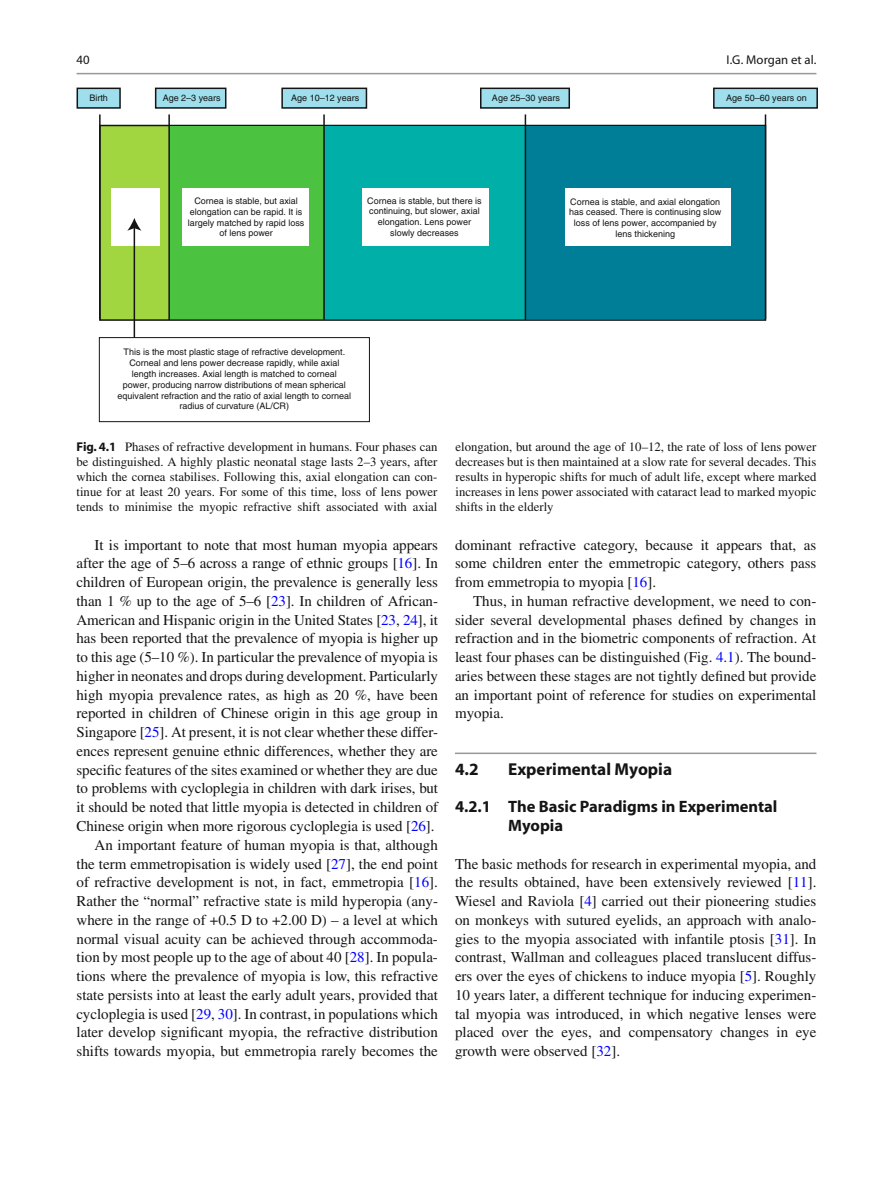
<style>
.page{position:relative;width:893px;height:1187px;background:#fff}
.page>*{position:absolute;margin:0;border:0;box-sizing:border-box;transform-origin:0 0}
.t1{font:700 17.25px "Myriad";color:#131413}
.t2{font:700 16.5px/18.8px "Myriad";color:#131413}
.t3{font:15px/18.8px "Times";letter-spacing:-.005em;color:#131413;text-align:justify}
.t4{font:12.75px/15px "Times";color:#131413;text-align:justify}
.t5{font:12.75px "Myriad";letter-spacing:.005em;color:#131413}
.t6{font:9px/10.8px "Helvetica";color:#131413;text-align:center}
.s1{font-family:"Myriad";font-weight:700}
.s2{color:#00f}
</style>
<div class="page">
<hr style="left:455px;top:752px;width:361px;height:2px;background:#989898">
<div style="left:100px;top:125px;width:665px;height:195px;background:#a2d640"></div>
<div style="left:111px;top:188px;width:48px;height:57px;background:#fff"></div>
<div style="left:99px;top:337px;width:271px;height:85px;border:1px solid #131413"></div>
<div style="left:77px;top:88px;width:43px;height:20px;background:#9edeed"></div>
<div style="left:77px;top:88px;width:44px;height:21px;border:2px solid #131413"></div>
<div style="left:170px;top:126px;width:154px;height:193px;background:#4bc341"></div>
<div style="left:324px;top:126px;width:201px;height:193px;background:#00afa7"></div>
<div style="left:525px;top:126px;width:240px;height:193px;background:#007e97"></div>
<hr style="left:168px;top:114px;width:2px;height:206px;background:#131413">
<hr style="left:323px;top:114px;width:2px;height:206px;background:#131413">
<hr style="left:525px;top:114px;width:1px;height:206px;background:#131413">
<hr style="left:765px;top:114px;width:1px;height:205px;background:#131413">
<hr style="left:99px;top:114px;width:2px;height:205px;background:#131413">
<div style="left:156px;top:88px;width:70px;height:20px;background:#9edeed"></div>
<div style="left:155px;top:88px;width:71px;height:21px;border:2px solid #131413"></div>
<div style="left:282px;top:88px;width:84px;height:20px;background:#9edeed"></div>
<div style="left:281px;top:88px;width:86px;height:21px;border:2px solid #131413"></div>
<div style="left:481px;top:88px;width:88px;height:20px;background:#9edeed"></div>
<div style="left:480px;top:88px;width:90px;height:21px;border:2px solid #131413"></div>
<div style="left:714px;top:88px;width:103px;height:20px;background:#9edeed"></div>
<div style="left:713px;top:88px;width:105px;height:21px;border:2px solid #131413"></div>
<hr style="left:134px;top:227px;width:1px;height:110px;background:#131413">
<svg style="left:127px;top:218px;width:14px;height:13px"></svg>
<div style="left:182px;top:188px;width:127px;height:57px;background:#fff"></div>
<div style="left:362px;top:188px;width:127px;height:57px;background:#fff"></div>
<div style="left:566px;top:188px;width:165px;height:57px;background:#fff"></div>
<hr style="left:77px;top:73px;width:739px;height:1px;background:#989898">
<p class="t5" style="left:77px;top:55px;width:15px">40</p>
<p class="t5" style="left:726px;top:55px;width:91px">I.G. Morgan et al.</p>
<p class="t6" style="left:89px;top:93px;width:20px">Birth</p>
<p class="t6" style="left:163px;top:93px;width:60px">Age 2–3 years</p>
<p class="t6" style="left:291px;top:93px;width:70px">Age 10–12 years</p>
<p class="t6" style="left:492px;top:93px;width:70px">Age 25–30 years</p>
<p class="t6" style="left:726px;top:93px;width:82px">Age 50–60 years on</p>
<p class="t6" style="left:188px;top:196px;width:118px">Cornea is stable, but axial elongation can be rapid. It is largely matched by rapid loss of lens power</p>
<p class="t6" style="left:367px;top:196px;width:116px">Cornea is stable, but there is continuing, but slower, axial elongation. Lens power slowly decreases</p>
<p class="t6" style="left:569px;top:197px;width:154px">Cornea is stable, and axial elongation has ceased. There is continusing slow loss of lens power, accompanied by lens thickening</p>
<p class="t6" style="left:118px;top:348px;width:235px">This is the most plastic stage of refractive development.<br>Corneal and lens power decrease rapidly, while axial length increases. Axial length is matched to corneal power, producing narrow distributions of mean spherical equivalent refraction and the ratio of axial length to corneal radius of curvature (AL/CR)</p>
<p class="t4" style="left:77px;top:440px;width:362px"><span class="s1">Fig. 4.1</span> Phases of refractive development in humans. Four phases can be distinguished. A highly plastic neonatal stage lasts 2–3 years, after which the cornea stabilises. Following this, axial elongation can con&shy;tinue for at least 20 years. For some of this time, loss of lens power tends to minimise the myopic refractive shift associated with axial</p>
<p class="t4" style="left:455px;top:440px;width:362px">elongation, but around the age of 10–12, the rate of loss of lens power decreases but is then maintained at a slow rate for several decades. This results in hyperopic shifts for much of adult life, except where marked increases in lens power associated with cataract lead to marked myopic shifts in the elderly</p>
<p class="t3" style="left:77px;top:536px;width:363px;text-align:right">It is important to note that most human myopia appears after the age of 5–6 across a range of ethnic groups [ <span class="s2">16</span> ]. In children of European origin, the prevalence is generally less than 1 % up to the age of 5–6 [ <span class="s2">23</span> ]. In children of African-American and Hispanic origin in the United States [ <span class="s2">23</span> , <span class="s2">24</span> ], it has been reported that the prevalence of myopia is higher up to this age (5–10 %). In particular the prevalence of myopia is higher in neonates and drops during development. Particularly high myopia prevalence rates, as high as 20 %, have been reported in children of Chinese origin in this age group in Singapore [ <span class="s2">25</span> ]. At present, it is not clear whether these differ&shy;ences represent genuine ethnic differences, whether they are specific features of the sites examined or whether they are due to problems with cycloplegia in children with dark irises, but it should be noted that little myopia is detected in children of Chinese origin when more rigorous cycloplegia is used [ <span class="s2">26</span> ].<br>An important feature of human myopia is that, although the term emmetropisation is widely used [ <span class="s2">27</span> ], the end point of refractive development is not, in fact, emmetropia [ <span class="s2">16</span> ].<br>Rather the “normal” refractive state is mild hyperopia (any&shy;where in the range of +0.5 D to +2.00 D) – a level at which normal visual acuity can be achieved through accommoda&shy;tion by most people up to the age of about 40 [ <span class="s2">28</span> ]. In popula&shy;tions where the prevalence of myopia is low, this refractive state persists into at least the early adult years, provided that cycloplegia is used [ <span class="s2">29</span> , <span class="s2">30</span> ]. In contrast, in populations which later develop significant myopia, the refractive distribution shifts towards myopia, but emmetropia rarely becomes the</p>
<p class="t3" style="left:455px;top:536px;width:363px">dominant refractive category, because it appears that, as some children enter the emmetropic category, others pass from emmetropia to myopia [ <span class="s2">16</span> ].</p>
<p class="t3" style="left:455px;top:593px;width:363px;text-indent:18px">Thus, in human refractive development, we need to con&shy;sider several developmental phases defined by changes in refraction and in the biometric components of refraction. At least four phases can be distinguished (Fig. <span class="s2">4.1</span> ). The bound&shy;aries between these stages are not tightly defined but provide an important point of reference for studies on experimental myopia.</p>
<p class="t1" style="left:455px;top:762px;width:25px">4.2</p>
<p class="t1" style="left:508px;top:762px;width:165px">Experimental Myopia</p>
<p class="t2" style="left:508px;top:798px;width:271px;text-indent:-53px">4.2.1 The Basic Paradigms in Experimental<br>Myopia</p>
<p class="t3" style="left:455px;top:855px;width:363px">The basic methods for research in experimental myopia, and the results obtained, have been extensively reviewed [ <span class="s2">11</span> ].<br>Wiesel and Raviola [ <span class="s2">4</span> ] carried out their pioneering studies on monkeys with sutured eyelids, an approach with analo&shy;gies to the myopia associated with infantile ptosis [ <span class="s2">31</span> ]. In contrast, Wallman and colleagues placed translucent diffus&shy;ers over the eyes of chickens to induce myopia [ <span class="s2">5</span> ]. Roughly 10 years later, a different technique for inducing experimen&shy;tal myopia was introduced, in which negative lenses were placed over the eyes, and compensatory changes in eye growth were observed [ <span class="s2">32</span> ].</p>
</div>
